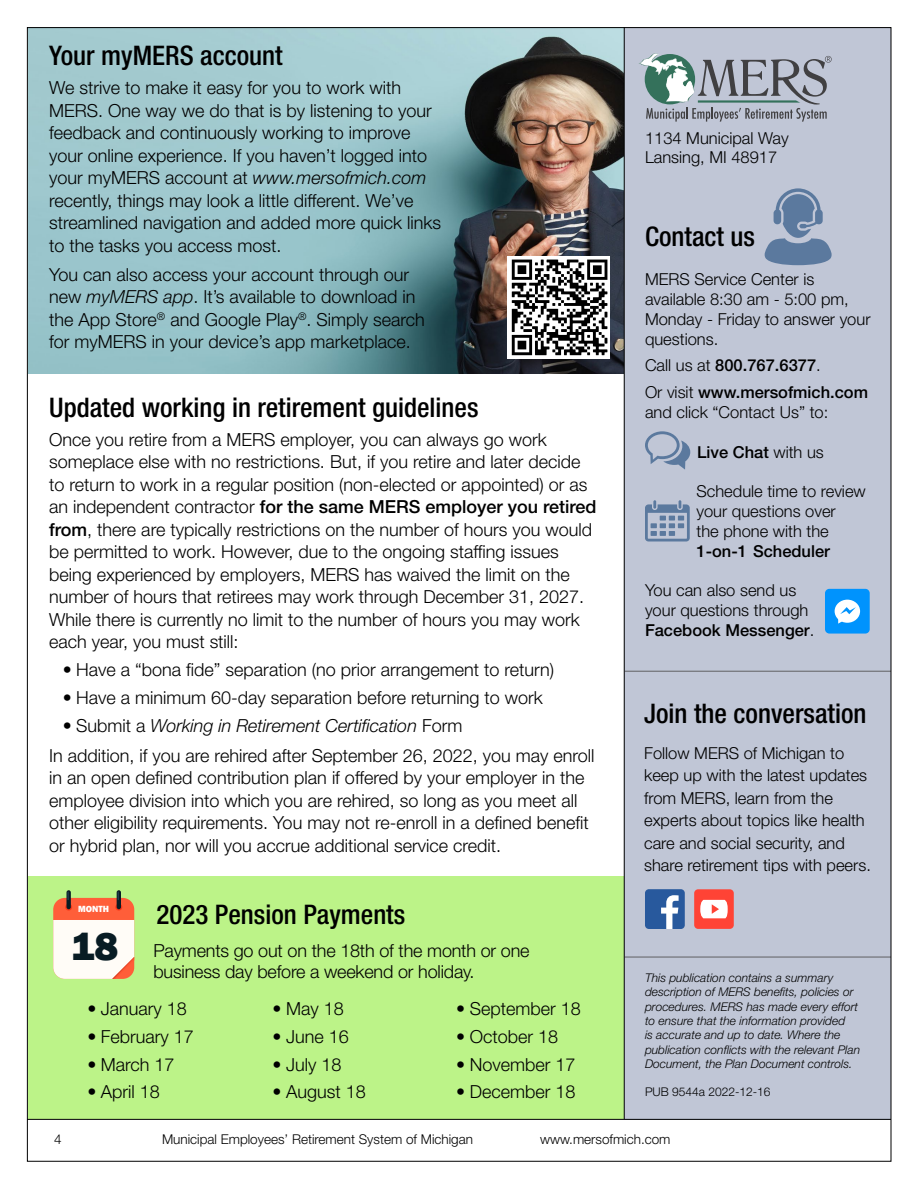
<style>
.page{position:relative;width:918px;height:1188px;background:#fff}
.page>*{position:absolute;margin:0;border:0;box-sizing:border-box;transform-origin:0 0}
.t1{font:800 40.65px "Franklin Gothic";color:#081c24}
.t2{font:500 condensed 27px "Helvetica Neue LT Std";color:#000}
.t3{font:300 18px/22.5px "Helvetica Neue LT Std";color:#000}
.t4{font:300 16.5px/19.8px "Helvetica Neue LT Std";color:#000}
.t5{font:500 16.5px/26.5px "Helvetica Neue LT Std";color:#000}
.t6{font:300 13.5px "Helvetica Neue LT Std";color:#000}
.t7{font:italic 300 12px/14.4px "Helvetica Neue LT Std";color:#000}
.t8{font:300 12px "Helvetica Neue LT Std";color:#000}
.t9{font:800 9.15px "Franklin Gothic";color:#fff}
.s1{font-style:italic}
.s2{font-weight:500}
.s3{font-weight:300}
</style>
<div class="page">
<div style="left:0;top:876px;width:624px;height:243px;background:#bcf388"></div>
<div style="left:53px;top:898px;width:81px;height:81px;background:#ff5e39;border-radius:12px"></div>
<svg style="left:65px;top:904px;width:7px;height:7px"></svg>
<svg style="left:115px;top:904px;width:7px;height:7px"></svg>
<svg style="left:67px;top:890px;width:4px;height:19px"></svg>
<svg style="left:117px;top:890px;width:4px;height:19px"></svg>
<div style="left:53px;top:920px;width:81px;height:59px;background:#fffcf7"></div>
<img style="left:112px;top:957px;width:22px;height:22px">
<svg style="left:67px;top:892px;width:2px;height:8px"></svg>
<img style="left:29px;top:29px;width:595px;height:345px">
<img style="left:508px;top:257px;width:101px;height:101px">
<div style="left:624px;top:0;width:294px;height:1119px;background:#c0c6d6"></div>
<svg style="left:639px;top:53px;width:193px;height:69px"></svg>
<hr style="left:625px;top:957px;width:268px;height:1px;background:#5f6062">
<hr style="left:625px;top:671px;width:268px;height:1px;background:#5f6062">
<svg style="left:645px;top:889px;width:40px;height:40px;background:#5279b0"></svg>
<svg style="left:694px;top:889px;width:40px;height:40px;background:#fd7b71"></svg>
<hr style="left:624px;top:0;width:1px;height:1119px;background:#000">
<svg style="left:765px;top:188px;width:67px;height:77px"></svg>
<div style="left:825px;top:589px;width:45px;height:45px;background:#0093fd;border-radius:4px"></div>
<div style="left:835px;top:600px;width:25px;height:23px;background:#fff;border-radius:50%"></div>
<svg style="left:838px;top:607px;width:18px;height:17px"></svg>
<svg style="left:645px;top:431px;width:45px;height:39px"></svg>
<svg style="left:645px;top:500px;width:45px;height:41px"></svg>
<div style="left:0;top:0;width:918px;height:27px;background:#fff"></div>
<div style="left:0;top:0;width:27px;height:1188px;background:#fff"></div>
<div style="left:891px;top:0;width:27px;height:1188px;background:#fff"></div>
<hr style="left:27px;top:1119px;width:864px;height:1px;background:#000">
<h2 class="t2" style="left:49px;top:39px;width:235px">Your myMERS account</h2>
<p class="t3" style="left:49px;top:76px;width:393px">We strive to make it easy for you to work with MERS. One way we do that is by listening to your feedback and continuously working to improve your online experience. If you haven’t logged into your myMERS account at <span class="s1">www.mersofmich.com </span>recently, things may look a little different. We’ve streamlined navigation and added more quick links to the tasks you access most.</p>
<p class="t3" style="left:49px;top:263px;width:377px">You can also access your account through our new <span class="s1">myMERS app</span>. It’s available to download in the App Store<sup>®</sup> and Google Play<sup>®</sup>. Simply search for myMERS in your device’s app marketplace.</p>
<h2 class="t2" style="left:49px;top:391px;width:431px">Updated working in retirement guidelines</h2>
<p class="t3" style="left:49px;top:428px;width:549px">Once you retire from a MERS employer, you can always go work someplace else with no restrictions. But, if you retire and later decide to return to work in a regular position (non-elected or appointed) or as an independent contractor <span class="s2">for the same MERS employer you retired from</span>, there are typically restrictions on the number of hours you would be permitted to work. However, due to the ongoing staffing issues being experienced by employers, MERS has waived the limit on the number of hours that retirees may work through December 31, 2027.<br>While there is currently no limit to the number of hours you may work each year, you must still:</p>
<p class="t3" style="left:63px;top:658px;width:493px">• Have a “bona fide” separation (no prior arrangement to return)</p>
<p class="t3" style="left:63px;top:686px;width:481px">• Have a minimum 60-day separation before returning to work</p>
<p class="t3" style="left:49px;top:711px;width:547px;line-height:29.2px;text-indent:14px">• Submit a <span class="s1">Working in Retirement Certification</span> Form<br>In addition, if you are rehired after September 26, 2022, you may enroll</p>
<p class="t3" style="left:49px;top:766px;width:541px">in an open defined contribution plan if offered by your employer in the employee division into which you are rehired, so long as you meet all other eligibility requirements. You may not re-enroll in a defined benefit or hybrid plan, nor will you accrue additional service credit.</p>
<p class="t9" style="left:78px;top:903px;width:32px">MONTH</p>
<h1 class="t1" style="left:71px;top:920px;width:49px">18</h1>
<h2 class="t2" style="left:157px;top:898px;width:250px">2023 Pension Payments</h2>
<p class="t3" style="left:153px;top:940px;width:378px;line-height:21px">Payments go out on the 18th of the month or one business day before a weekend or holiday.</p>
<p class="t3" style="left:87px;top:997px;width:101px">• January 18</p>
<p class="t3" style="left:87px;top:1025px;width:108px">• February 17</p>
<p class="t3" style="left:87px;top:1053px;width:89px">• March 17</p>
<p class="t3" style="left:87px;top:1080px;width:74px">• April 18</p>
<p class="t3" style="left:273px;top:997px;width:73px">• May 18</p>
<p class="t3" style="left:273px;top:1025px;width:78px">• June 16</p>
<p class="t3" style="left:273px;top:1053px;width:70px">• July 18</p>
<p class="t3" style="left:273px;top:1080px;width:95px">• August 18</p>
<p class="t3" style="left:456px;top:997px;width:126px">• September 18</p>
<p class="t3" style="left:456px;top:1025px;width:103px">• October 18</p>
<p class="t3" style="left:456px;top:1053px;width:121px">• November 17</p>
<p class="t3" style="left:456px;top:1080px;width:121px">• December 18</p>
<p class="t4" style="left:645px;top:128px;width:145px">1134 Municipal Way<br>Lansing, MI 48917</p>
<h2 class="t2" style="left:645px;top:220px;width:111px">Contact us</h2>
<p class="t4" style="left:645px;top:269px;width:227px">MERS Service Center is available 8:30 am - 5:00 pm,<br>Monday - Friday to answer your questions.</p>
<p class="t5" style="left:645px;top:352px;width:225px"><span class="s3">Call us at</span> 800.767.6377<span class="s3">.<br>Or visit</span> www.mersofmich.com</p>
<p class="t4" style="left:645px;top:402px;width:185px">and click “Contact Us” to:</p>
<p class="t5" style="left:697px;top:438px;width:128px">Live Chat <span class="s3">with us</span></p>
<p class="t4" style="left:696px;top:481px;width:171px">Schedule time to review your questions over<br>the phone with the</p>
<p class="t5" style="left:696px;top:537px;width:135px">1-on-1 Scheduler</p>
<p class="t4" style="left:645px;top:580px;width:171px">You can also send us your questions through<br><span class="s2">Facebook Messenger</span>.</p>
<h2 class="t2" style="left:644px;top:697px;width:224px">Join the conversation</h2>
<p class="t4" style="left:644px;top:741px;width:228px;line-height:22.5px">Follow MERS of Michigan to keep up with the latest updates from MERS, learn from the experts about topics like health care and social security, and share retirement tips with peers.</p>
<p class="t7" style="left:645px;top:970px;width:217px">This publication contains a summary description of MERS benefits, policies or procedures. MERS has made every effort to ensure that the information provided<br>is accurate and up to date. Where the publication conflicts with the relevant Plan Document, the Plan Document controls.</p>
<p class="t8" style="left:645px;top:1084px;width:127px">PUB 9544a 2022-12-16</p>
<p class="t6" style="left:54px;top:1131px;width:9px">4</p>
<p class="t6" style="left:162px;top:1131px;width:313px">Municipal Employees’ Retirement System of Michigan</p>
<p class="t6" style="left:540px;top:1131px;width:132px">www.mersofmich.com</p>
</div>
